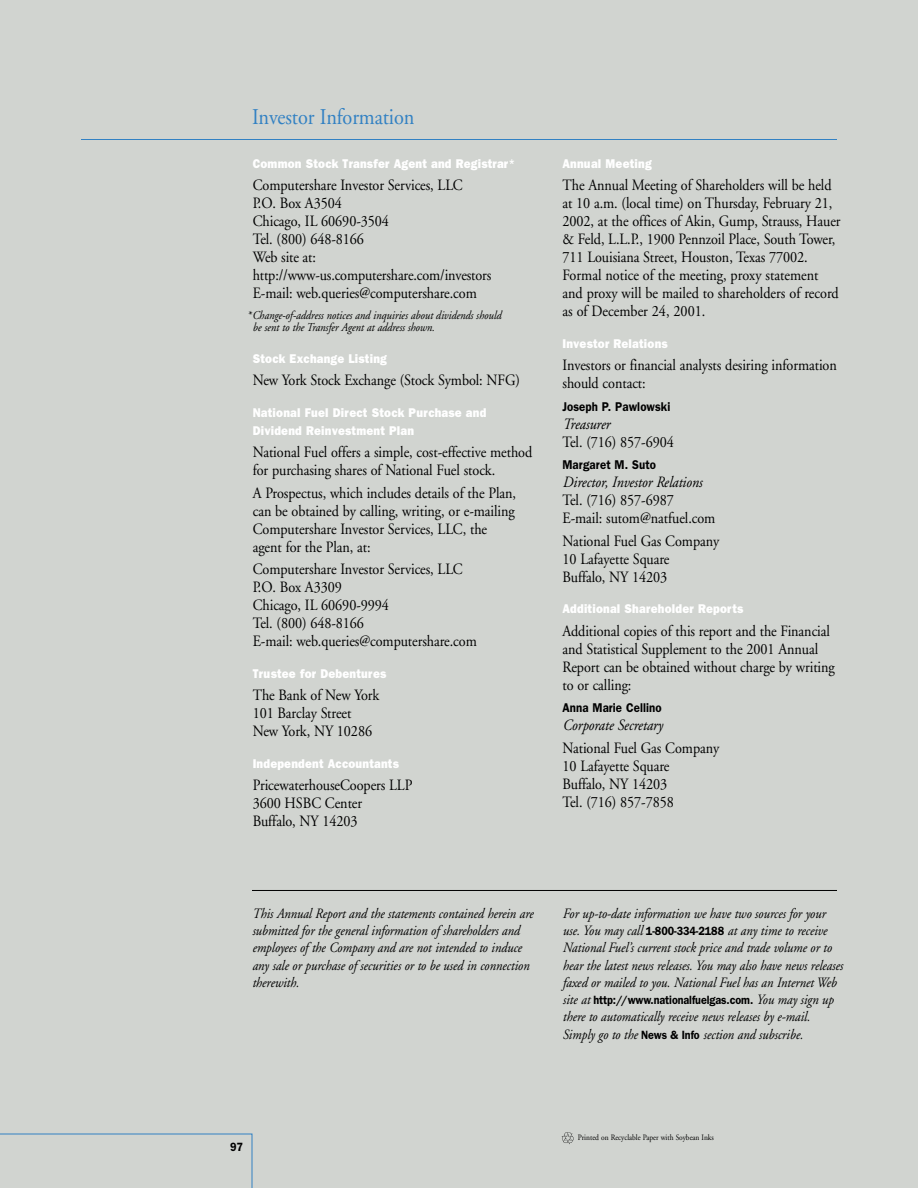
<style>
.page{position:relative;width:918px;height:1188px;background:#fff}
.page>*{position:absolute;margin:0;border:0;box-sizing:border-box;transform-origin:0 0}
.t1{font:22.5px "Adobe Garamond";letter-spacing:-.005em;color:#3281c3;scale:.9 1}
.t2{font:15.75px/18px "Adobe Garamond";letter-spacing:-.005em;color:#000;scale:.9 1}
.t3{font:italic 15.75px "Adobe Garamond";letter-spacing:-.005em;color:#000;scale:.9 1}
.t4{font:italic 14.25px/17.2px "Adobe Garamond";letter-spacing:-.005em;color:#000;scale:.9 1}
.t5{font:800 12.75px/18px "Franklin Gothic";letter-spacing:.02em;color:#fff;scale:.9 1}
.t6{font:600 12.75px "Franklin Gothic";letter-spacing:.005em;color:#000;scale:.9 1}
.t7{font:italic 12px/12px "Adobe Garamond";letter-spacing:-.005em;color:#000;scale:.9 1}
.t8{font:600 12px "Franklin Gothic";letter-spacing:-.005em;color:#000;scale:.9 1}
.t9{font:8.25px "Adobe Garamond";color:#000;scale:.9 1}
.s1{font-weight:600}
.s2{font-family:"Franklin Gothic";font-weight:600;font-style:normal;font-size:12px}
.s3{font-family:"Adobe Garamond";font-weight:400;font-style:italic;font-size:14.25px}
</style>
<div class="page">
<div style="left:0;top:0;width:918px;height:1187px;background:#d1d4d0"></div>
<svg style="left:0;top:1133px;width:253px;height:54px"></svg>
<hr style="left:81px;top:139px;width:756px;height:1px;background:#3281c3">
<hr style="left:252px;top:890px;width:585px;height:1px;background:#000">
<svg style="left:561px;top:1132px;width:13px;height:12px"></svg>
<h1 class="t1" style="left:252px;top:108px;width:182px">Investor Information</h1>
<p class="t5" style="left:253px;top:155px;width:293px">Common Stock Transfer Agent and Registrar<span class="s1">*</span></p>
<p class="t2" style="left:253px;top:178px;width:267px">Computershare Investor Services, LLC<br>P.O. Box A3504<br>Chicago, IL 60690-3504<br>Tel. (800) 648-8166<br>Web site at: http://www-us.computershare.com/investors<br>E-mail: web.queries@computershare.com</p>
<p class="t7" style="left:253px;top:311px;width:278px;text-indent:-6px">*Change-of-address notices and inquiries about dividends should be sent to the Transfer Agent at address shown.</p>
<p class="t5" style="left:253px;top:350px;width:151px">Stock Exchange Listing</p>
<p class="t2" style="left:253px;top:373px;width:299px">New York Stock Exchange (Stock Symbol: NFG)</p>
<p class="t5" style="left:253px;top:404px;width:261px">National Fuel Direct Stock Purchase and<br>Dividend Reinvestment Plan</p>
<p class="t2" style="left:253px;top:445px;width:312px">National Fuel offers a simple, cost-effective method for purchasing shares of National Fuel stock.</p>
<p class="t2" style="left:253px;top:485px;width:294px">A Prospectus, which includes details of the Plan, can be obtained by calling, writing, or e-mailing Computershare Investor Services, LLC, the agent for the Plan, at:</p>
<p class="t2" style="left:253px;top:562px;width:251px">Computershare Investor Services, LLC<br>P.O. Box A3309<br>Chicago, IL 60690-9994<br>Tel. (800) 648-8166<br>E-mail: web.queries@computershare.com</p>
<p class="t5" style="left:253px;top:665px;width:150px">Trustee for Debentures</p>
<p class="t2" style="left:253px;top:688px;width:142px">The Bank of New York<br>101 Barclay Street<br>New York, NY 10286</p>
<p class="t5" style="left:253px;top:755px;width:164px">Independent Accountants</p>
<p class="t2" style="left:253px;top:778px;width:179px">PricewaterhouseCoopers LLP<br>3600 HSBC Center<br>Buffalo, NY 14203</p>
<p class="t5" style="left:562px;top:155px;width:101px">Annual Meeting</p>
<p class="t2" style="left:562px;top:178px;width:311px">The Annual Meeting of Shareholders will be held at 10 a.m. (local time) on Thursday, February 21, 2002, at the offices of Akin, Gump, Strauss, Hauer &amp; Feld, L.L.P., 1900 Pennzoil Place, South Tower, 711 Louisiana Street, Houston, Texas 77002.<br>Formal notice of the meeting, proxy statement and proxy will be mailed to shareholders of record as of December 24, 2001.</p>
<p class="t5" style="left:562px;top:335px;width:118px">Investor Relations</p>
<p class="t2" style="left:562px;top:358px;width:306px">Investors or financial analysts desiring information should contact:</p>
<p class="t6" style="left:562px;top:402px;width:121px">Joseph P. Pawlowski</p>
<p class="t3" style="left:562px;top:417px;width:54px">Treasurer</p>
<p class="t2" style="left:562px;top:434px;width:125px">Tel. (716) 857-6904</p>
<p class="t6" style="left:562px;top:460px;width:105px">Margaret M. Suto</p>
<p class="t3" style="left:562px;top:476px;width:157px">Director, Investor Relations</p>
<p class="t2" style="left:562px;top:493px;width:171px">Tel. (716) 857-6987<br>E-mail: sutom@natfuel.com</p>
<p class="t2" style="left:562px;top:533px;width:176px">National Fuel Gas Company<br>10 Lafayette Square<br>Buffalo, NY 14203</p>
<p class="t5" style="left:562px;top:601px;width:202px">Additional Shareholder Reports</p>
<p class="t2" style="left:562px;top:623px;width:304px">Additional copies of this report and the Financial and Statistical Supplement to the 2001 Annual Report can be obtained without charge by writing to or calling:</p>
<p class="t6" style="left:562px;top:703px;width:112px">Anna Marie Cellino</p>
<p class="t3" style="left:562px;top:719px;width:113px">Corporate Secretary</p>
<p class="t2" style="left:562px;top:740px;width:176px">National Fuel Gas Company<br>10 Lafayette Square<br>Buffalo, NY 14203<br>Tel. (716) 857-7858</p>
<p class="t4" style="left:252px;top:906px;width:314px">This Annual Report and the statements contained herein are submitted for the general information of shareholders and employees of the Company and are not intended to induce any sale or purchase of securities or to be used in connection therewith.</p>
<p class="t4" style="left:562px;top:906px;width:313px">For up-to-date information we have two sources for your use. You may call <span class="s2">1-800-334-2188</span> at any time to receive National Fuel’s current stock price and trade volume or to hear the latest news releases. You may also have news releases faxed or mailed to you. National Fuel has an Internet Web</p>
<p class="t8" style="left:563px;top:996px;width:303px"><span class="s3">site at</span> http://www.nationalfuelgas.com. <span class="s3">You may sign up</span></p>
<p class="t4" style="left:562px;top:1009px;width:276px">there to automatically receive news releases by e-mail.<br>Simply go to the <span class="s2">News &amp; Info</span> section and subscribe.</p>
<p class="t8" style="left:230px;top:1143px;width:16px">97</p>
<p class="t9" style="left:578px;top:1134px;width:153px">Printed on Recyclable Paper with Soybean Inks</p>
</div>
